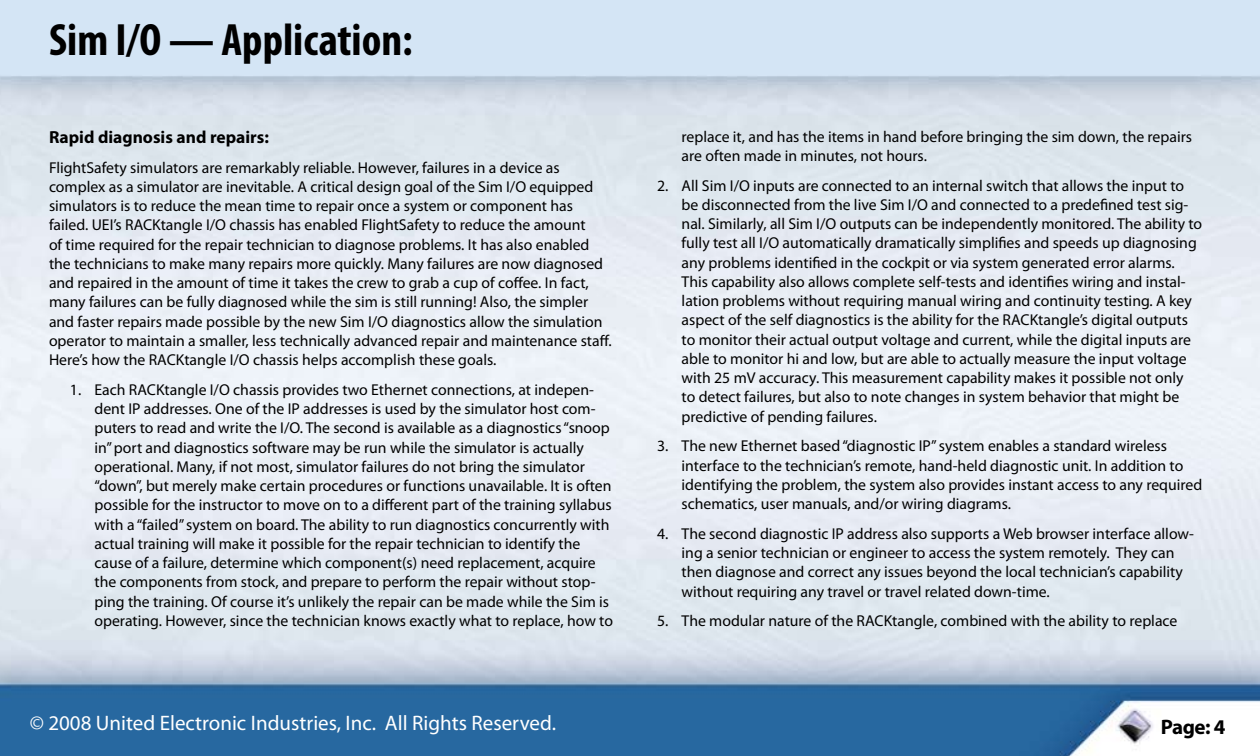
<style>
.page{position:relative;width:1260px;height:756px;background:#fff}
.page>*{position:absolute;margin:0;border:0;box-sizing:border-box;transform-origin:0 0}
.t1{font:700 condensed 45.5px "Myriad Pro";color:#000}
.t2{font:21px "Myriad Pro";color:#fff}
.t3{font:700 21px "Myriad Pro";color:#000}
.t4{font:700 17.5px "Myriad Pro";color:#000}
.t5{font:15.75px/19.2px "Myriad Pro";color:#000}
</style>
<div class="page">
<img style="left:0;top:0;width:1260px;height:756px">
<svg style="left:1214px;top:720px;width:11px;height:14px"></svg>
<h1 class="t1" style="left:49px;top:12px;width:365px">Sim I/O — Application:</h1>
<p class="t4" style="left:49px;top:126px;width:222px">Rapid diagnosis and repairs:</p>
<p class="t5" style="left:49px;top:157px;width:564px">FlightSafety simulators are remarkably reliable. However, failures in a device as complex as a simulator are inevitable. A critical design goal of the Sim I/O equipped simulators is to reduce the mean time to repair once a system or component has failed. UEI’s RACKtangle I/O chassis has enabled FlightSafety to reduce the amount<br>of time required for the repair technician to diagnose problems. It has also enabled the technicians to make many repairs more quickly. Many failures are now diagnosed and repaired in the amount of time it takes the crew to grab a cup of coffee. In fact, many failures can be fully diagnosed while the sim is still running! Also, the simpler and faster repairs made possible by the new Sim I/O diagnostics allow the simulation operator to maintain a smaller, less technically advanced repair and maintenance staff.<br>Here’s how the RACKtangle I/O chassis helps accomplish these goals.</p>
<p class="t5" style="left:94px;top:380px;width:520px;text-indent:-25px">1. Each RACKtangle I/O chassis provides two Ethernet connections, at indepen&shy;dent IP addresses. One of the IP addresses is used by the simulator host com&shy;puters to read and write the I/O. The second is available as a diagnostics “snoop in” port and diagnostics software may be run while the simulator is actually operational. Many, if not most, simulator failures do not bring the simulator “down”, but merely make certain procedures or functions unavailable. It is often possible for the instructor to move on to a different part of the training syllabus with a “failed” system on board. The ability to run diagnostics concurrently with actual training will make it possible for the repair technician to identify the cause of a failure, determine which component(s) need replacement, acquire the components from stock, and prepare to perform the repair without stop&shy;ping the training. Of course it’s unlikely the repair can be made while the Sim is operating. However, since the technician knows exactly what to replace, how to</p>
<p class="t5" style="left:682px;top:126px;width:512px">replace it, and has the items in hand before bringing the sim down, the repairs are often made in minutes, not hours.</p>
<p class="t5" style="left:682px;top:175px;width:522px;text-indent:-25px">2. All Sim I/O inputs are connected to an internal switch that allows the input to be disconnected from the live Sim I/O and connected to a predefined test sig&shy;nal. Similarly, all Sim I/O outputs can be independently monitored. The ability to fully test all I/O automatically dramatically simplifies and speeds up diagnosing any problems identified in the cockpit or via system generated error alarms.<br>This capability also allows complete self-tests and identifies wiring and instal&shy;lation problems without requiring manual wiring and continuity testing. A key aspect of the self diagnostics is the ability for the RACKtangle’s digital outputs to monitor their actual output voltage and current, while the digital inputs are able to monitor hi and low, but are able to actually measure the input voltage with 25 mV accuracy. This measurement capability makes it possible not only<br>to detect failures, but also to note changes in system behavior that might be predictive of pending failures.</p>
<p class="t5" style="left:682px;top:436px;width:522px;text-indent:-25px">3. The new Ethernet based “diagnostic IP” system enables a standard wireless interface to the technician’s remote, hand-held diagnostic unit. In addition to identifying the problem, the system also provides instant access to any required schematics, user manuals, and/or wiring diagrams.</p>
<p class="t5" style="left:682px;top:524px;width:514px;text-indent:-25px">4. The second diagnostic IP address also supports a Web browser interface allow&shy;ing a senior technician or engineer to access the system remotely. They can then diagnose and correct any issues beyond the local technician’s capability without requiring any travel or travel related down-time.</p>
<p class="t5" style="left:657px;top:611px;width:522px">5. The modular nature of the RACKtangle, combined with the ability to replace</p>
<h2 class="t2" style="left:30px;top:710px;width:528px">© 2008 United Electronic Industries, Inc. All Rights Reserved.</h2>
<h2 class="t3" style="left:1161px;top:713px;width:51px">Page:</h2>
</div>
